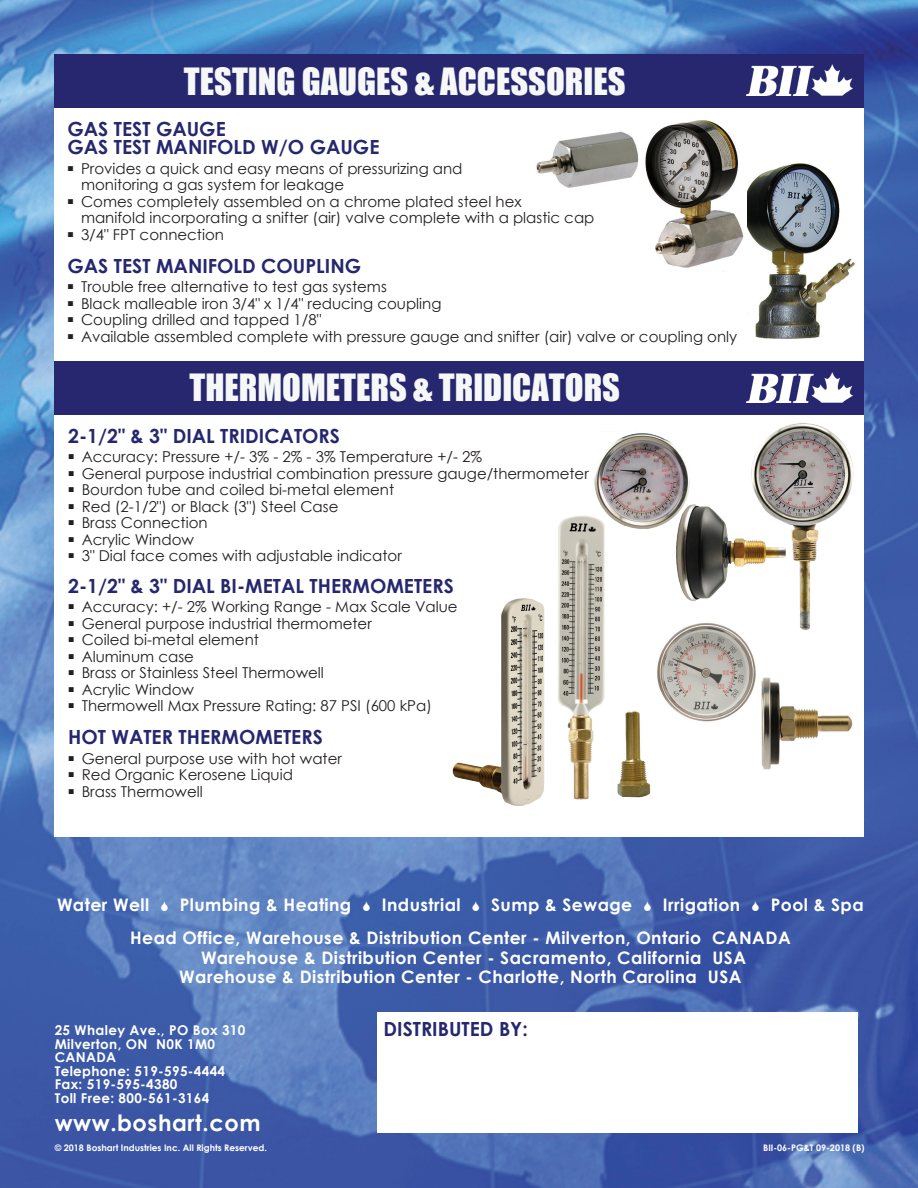
<style>
.page{position:relative;width:918px;height:1188px;background:#fff}
.page>*{position:absolute;margin:0;border:0;box-sizing:border-box;transform-origin:0 0}
.t1{font:34.5px "Impact";color:#f6f7f7}
.t2{font:700 22.5px "Century Gothic";letter-spacing:.025em;color:#fff}
.t3{font:700 19.5px/18px "Century Gothic";color:#26276f}
.t4{font:700 17.25px/33.5px "Century Gothic";letter-spacing:.025em;color:#fff}
.t5{font:15px/16.5px "Century Gothic";color:#231f20}
.t6{font:700 13.5px/13.5px "Century Gothic";letter-spacing:.025em;color:#fff}
.t7{font:700 9px "Century Gothic";color:#fff}
</style>
<div class="page">
<img style="left:0;top:0;width:918px;height:1188px">
<div style="left:55px;top:54px;width:809px;height:783px;background:#fff"></div>
<div style="left:377px;top:1012px;width:480px;height:121px;background:#fff"></div>
<div style="left:54px;top:54px;width:810px;height:54px;background:#26276f"></div>
<div style="left:54px;top:361px;width:810px;height:54px;background:#26276f"></div>
<img style="left:676px;top:504px;width:64px;height:98px">
<img style="left:740px;top:423px;width:114px;height:207px">
<img style="left:617px;top:711px;width:33px;height:87px">
<img style="left:761px;top:677px;width:92px;height:93px">
<img style="left:657px;top:619px;width:103px;height:103px">
<img style="left:452px;top:598px;width:93px;height:208px">
<img style="left:558px;top:515px;width:47px;height:285px">
<img style="left:593px;top:433px;width:99px;height:97px">
<img style="left:747px;top:163px;width:108px;height:176px">
<img style="left:645px;top:120px;width:99px;height:151px">
<img style="left:536px;top:131px;width:103px;height:57px">
<img style="left:746px;top:372px;width:106px;height:31px">
<img style="left:746px;top:65px;width:106px;height:31px">
<svg style="left:161px;top:901px;width:7px;height:10px"></svg>
<svg style="left:363px;top:901px;width:7px;height:10px"></svg>
<svg style="left:473px;top:901px;width:6px;height:10px"></svg>
<svg style="left:644px;top:901px;width:7px;height:10px"></svg>
<svg style="left:752px;top:901px;width:7px;height:10px"></svg>
<h1 class="t1" style="left:184px;top:54px;width:443px">TESTING GAUGES &amp; ACCESSORIES</h1>
<h3 class="t3" style="left:68px;top:119px;width:313px">GAS TEST GAUGE<br>GAS TEST MANIFOLD W/O GAUGE</h3>
<p class="t5" style="left:81px;top:160px;width:383px;text-indent:-14px"><sup>■</sup> Provides a quick and easy means of pressurizing and monitoring a gas system for leakage</p>
<p class="t5" style="left:81px;top:193px;width:515px;text-indent:-14px"><sup>■</sup> Comes completely assembled on a chrome plated steel hex<br>manifold incorporating a snifter (air) valve complete with a plastic cap</p>
<p class="t5" style="left:68px;top:226px;width:158px"><sup>■</sup> 3/4" FPT connection</p>
<h3 class="t3" style="left:68px;top:256px;width:295px">GAS TEST MANIFOLD COUPLING</h3>
<p class="t5" style="left:68px;top:278px;width:321px"><sup>■</sup> Trouble free alternative to test gas systems</p>
<p class="t5" style="left:68px;top:295px;width:376px"><sup>■</sup> Black malleable iron 3/4" x 1/4" reducing coupling</p>
<p class="t5" style="left:68px;top:311px;width:255px"><sup>■</sup> Coupling drilled and tapped 1/8"</p>
<p class="t5" style="left:68px;top:328px;width:671px"><sup>■</sup> Available assembled complete with pressure gauge and snifter (air) valve or coupling only</p>
<h1 class="t1" style="left:190px;top:361px;width:432px">THERMOMETERS &amp; TRIDICATORS</h1>
<h3 class="t3" style="left:68px;top:426px;width:273px">2-1/2" &amp; 3" DIAL TRIDICATORS</h3>
<p class="t5" style="left:68px;top:448px;width:415px"><sup>■</sup> Accuracy: Pressure +/- 3% - 2% - 3% Temperature +/- 2%</p>
<p class="t5" style="left:68px;top:465px;width:522px"><sup>■</sup> General purpose industrial combination pressure gauge/thermometer</p>
<p class="t5" style="left:68px;top:481px;width:327px"><sup>■</sup> Bourdon tube and coiled bi-metal element</p>
<p class="t5" style="left:68px;top:498px;width:272px"><sup>■</sup> Red (2-1/2") or Black (3") Steel Case</p>
<p class="t5" style="left:68px;top:514px;width:141px"><sup>■</sup> Brass Connection</p>
<p class="t5" style="left:68px;top:531px;width:127px"><sup>■</sup> Acrylic Window</p>
<p class="t5" style="left:68px;top:547px;width:335px"><sup>■</sup> 3" Dial face comes with adjustable indicator</p>
<h3 class="t3" style="left:68px;top:576px;width:387px">2-1/2" &amp; 3" DIAL BI-METAL THERMOMETERS</h3>
<p class="t5" style="left:68px;top:598px;width:391px"><sup>■</sup> Accuracy: +/- 2% Working Range - Max Scale Value</p>
<p class="t5" style="left:68px;top:615px;width:305px"><sup>■</sup> General purpose industrial thermometer</p>
<p class="t5" style="left:68px;top:631px;width:192px"><sup>■</sup> Coiled bi-metal element</p>
<p class="t5" style="left:68px;top:648px;width:127px"><sup>■</sup> Aluminum case</p>
<p class="t5" style="left:68px;top:664px;width:257px"><sup>■</sup> Brass or Stainless Steel Thermowell</p>
<p class="t5" style="left:68px;top:681px;width:127px"><sup>■</sup> Acrylic Window</p>
<p class="t5" style="left:68px;top:697px;width:365px"><sup>■</sup> Thermowell Max Pressure Rating: 87 PSI (600 kPa)</p>
<h3 class="t3" style="left:68px;top:727px;width:256px">HOT WATER THERMOMETERS</h3>
<p class="t5" style="left:68px;top:750px;width:275px"><sup>■</sup> General purpose use with hot water</p>
<p class="t5" style="left:68px;top:766px;width:226px"><sup>■</sup> Red Organic Kerosene Liquid</p>
<p class="t5" style="left:68px;top:783px;width:136px"><sup>■</sup> Brass Thermowell</p>
<p class="t4" style="left:57px;top:887px;width:94px">Water Well</p>
<p class="t4" style="left:180px;top:887px;width:173px">Plumbing &amp; Heating</p>
<p class="t4" style="left:382px;top:887px;width:80px">Industrial</p>
<p class="t4" style="left:491px;top:887px;width:143px">Sump &amp; Sewage</p>
<p class="t4" style="left:663px;top:887px;width:79px">Irrigation</p>
<p class="t4" style="left:130px;top:887px;width:735px;text-indent:641px">Pool &amp; Spa<br>Head Office, Warehouse &amp; Distribution Center - Milverton, Ontario CANADA</p>
<p class="t4" style="left:179px;top:947px;width:568px;line-height:19.5px;text-align:right">Warehouse &amp; Distribution Center - Sacramento, California USA<br>Warehouse &amp; Distribution Center - Charlotte, North Carolina USA</p>
<p class="t6" style="left:55px;top:1023px;width:192px">25 Whaley Ave., PO Box 310</p>
<h3 class="t3" style="left:384px;top:1019px;width:146px">DISTRIBUTED BY:</h3>
<p class="t6" style="left:55px;top:1037px;width:172px">Milverton, ON N0K 1M0<br>CANADA<br>Telephone: 519-595-4444<br>Fax: 519-595-4380<br>Toll Free: 800-561-3164</p>
<h2 class="t2" style="left:55px;top:1106px;width:207px">www.boshart.com</h2>
<p class="t7" style="left:55px;top:1141px;width:214px">© 2018 Boshart Industries Inc. All Rights Reserved.</p>
<p class="t7" style="left:763px;top:1141px;width:103px">BII-06-PG&amp;T 09-2018 (B)</p>
</div>
